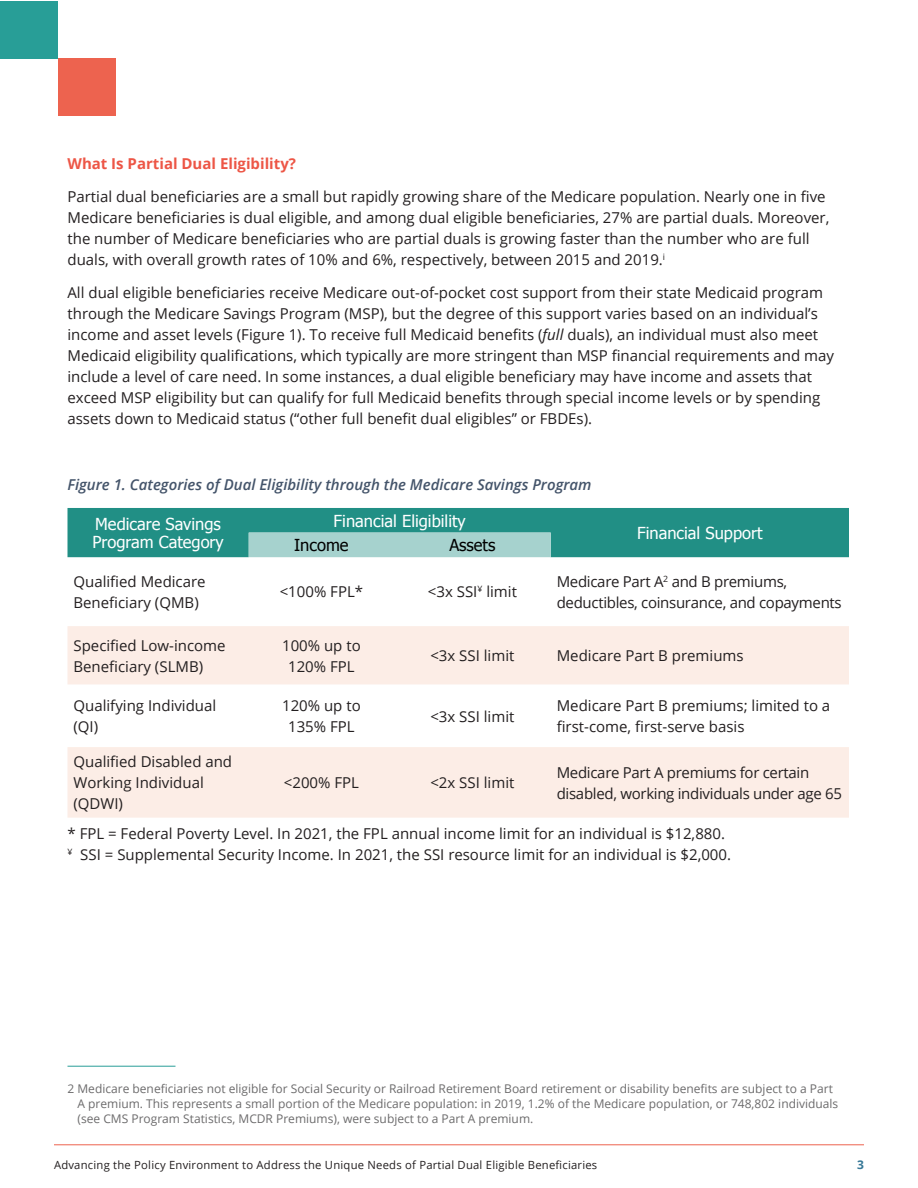
<style>
.page{position:relative;width:918px;height:1188px;background:#fff}
.page>*{position:absolute;margin:0;border:0;box-sizing:border-box;transform-origin:0 0}
.t1{font:16.5px/17.9px "Tahoma";color:#fff}
.t2{font:16.5px "Tahoma";color:#000}
.t3{font:15px/21px "Open Sans";color:#231f20}
.t4{font:15px/21px "Open Sans";letter-spacing:-.02em;color:#231f20}
.FOOTNOTE{font:italic 600 15px "Open Sans";color:#44546a}
.t5{font:700 15px "Open Sans";color:#ed5646}
.t6{font:12px/15px "Open Sans";color:#6c6b6c}
.t7{font:700 12px "Open Sans";color:#377897}
.t8{font:11.25px "Open Sans";letter-spacing:.02em;color:#231f20}
.s1{font-style:italic}
</style>
<div class="page">
<hr style="left:54px;top:1144px;width:810px;height:1px;background:#ed634f">
<svg style="left:68px;top:508px;width:781px;height:49px;background:#3b9c93"></svg>
<svg style="left:68px;top:626px;width:781px;height:192px;fill:#fcede6"></svg>
<hr style="left:68px;top:1066px;width:108px;height:1px;background:#289e98">
<div style="left:0;top:1px;width:58px;height:58px;background:#289e97"></div>
<div style="left:58px;top:58px;width:58px;height:58px;background:#ed634f"></div>
<p class="t5" style="left:68px;top:153px;width:230px">What Is Partial Dual Eligibility?</p>
<p class="t3" style="left:68px;top:186px;width:763px">Partial dual beneficiaries are a small but rapidly growing share of the Medicare population. Nearly one in five Medicare beneficiaries is dual eligible, and among dual eligible beneficiaries, 27% are partial duals. Moreover, the number of Medicare beneficiaries who are partial duals is growing faster than the number who are full duals, with overall growth rates of 10% and 6%, respectively, between 2015 and 2019.<sup>i</sup></p>
<p class="t3" style="left:68px;top:282px;width:768px">All dual eligible beneficiaries receive Medicare out-of-pocket cost support from their state Medicaid program through the Medicare Savings Program (MSP), but the degree of this support varies based on an individual’s income and asset levels (Figure 1). To receive full Medicaid benefits (<span class="s1">full</span> duals), an individual must also meet Medicaid eligibility qualifications, which typically are more stringent than MSP financial requirements and may include a level of care need. In some instances, a dual eligible beneficiary may have income and assets that exceed MSP eligibility but can qualify for full Medicaid benefits through special income levels or by spending assets down to Medicaid status (“other full benefit dual eligibles” or FBDEs).</p>
<p class="FOOTNOTE" style="left:68px;top:474px;width:526px">Figure 1. Categories of Dual Eligibility through the Medicare Savings Program</p>
<p class="t1" style="left:92px;top:514px;width:133px">Medicare Savings<br>Program Category</p>
<p class="t1" style="left:334px;top:511px;width:134px">Financial Eligibility</p>
<p class="t2" style="left:294px;top:534px;width:56px">Income</p>
<p class="t2" style="left:449px;top:534px;width:48px">Assets</p>
<p class="t1" style="left:637px;top:523px;width:127px">Financial Support</p>
<p class="t3" style="left:74px;top:571px;width:134px">Qualified Medicare<br>Beneficiary (QMB)</p>
<p class="t3" style="left:280px;top:581px;width:85px">&lt;100% FPL*</p>
<p class="t3" style="left:428px;top:581px;width:91px">&lt;3x SSI<sup>¥</sup> limit</p>
<p class="t4" style="left:557px;top:571px;width:287px">Medicare Part A<sup>2</sup> and B premiums, deductibles, coinsurance, and copayments</p>
<p class="t3" style="left:74px;top:634px;width:154px">Specified Low-income<br>Beneficiary (SLMB)</p>
<p class="t3" style="left:282px;top:634px;width:80px;text-align:center">100% up to<br>120% FPL</p>
<p class="t3" style="left:430px;top:645px;width:86px">&lt;3x SSI limit</p>
<p class="t3" style="left:557px;top:645px;width:188px">Medicare Part B premiums</p>
<p class="t3" style="left:74px;top:695px;width:144px">Qualifying Individual (QI)</p>
<p class="t3" style="left:282px;top:695px;width:80px;text-align:center">120% up to<br>135% FPL</p>
<p class="t3" style="left:430px;top:705px;width:86px">&lt;3x SSI limit</p>
<p class="t3" style="left:557px;top:695px;width:275px">Medicare Part B premiums; limited to a first-come, first-serve basis</p>
<p class="t3" style="left:74px;top:751px;width:160px">Qualified Disabled and<br>Working Individual (QDWI)</p>
<p class="t3" style="left:284px;top:772px;width:77px">&lt;200% FPL</p>
<p class="t3" style="left:430px;top:772px;width:86px">&lt;2x SSI limit</p>
<p class="t4" style="left:557px;top:761px;width:287px">Medicare Part A premiums for certain disabled, working individuals under age 65</p>
<p class="t3" style="left:68px;top:823px;width:659px">* FPL = Federal Poverty Level. In 2021, the FPL annual income limit for an individual is $12,880.</p>
<p class="t3" style="left:68px;top:844px;width:665px"><sup>¥</sup> SSI = Supplemental Security Income. In 2021, the SSI resource limit for an individual is $2,000.</p>
<p class="t6" style="left:77px;top:1081px;width:762px;text-indent:-10px">2 Medicare beneficiaries not eligible for Social Security or Railroad Retirement Board retirement or disability benefits are subject to a Part<br>A premium. This represents a small portion of the Medicare population: in 2019, 1.2% of the Medicare population, or 748,802 individuals (see CMS Program Statistics, MCDR Premiums), were subject to a Part A premium.</p>
<p class="t8" style="left:54px;top:1157px;width:545px">Advancing the Policy Environment to Address the Unique Needs of Partial Dual Eligible Beneficiaries</p>
<p class="t7" style="left:857px;top:1156px;width:8px">3</p>
</div>
